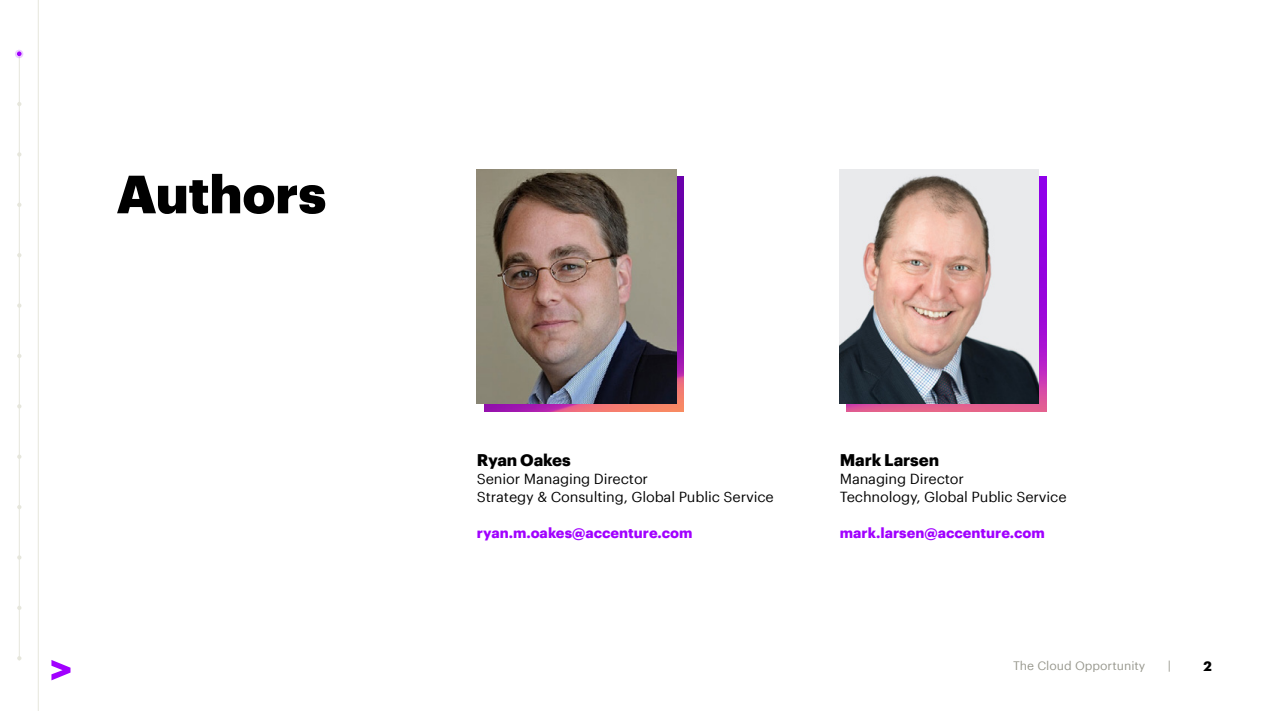
<style>
.page{position:relative;width:1263px;height:711px;background:#fff}
.page>*{position:absolute;margin:0;border:0;box-sizing:border-box;transform-origin:0 0}
.t1{font:900 52.5px "Graphik";color:#000}
.t2{font:700 16.5px "Graphik";letter-spacing:-.01em;color:#000}
.t3{font:14.25px/18px "Graphik";letter-spacing:-.01em;color:#000}
.t4{font:700 14.25px "Graphik";color:#a100ff}
.t5{font:700 13.5px "Graphik";color:#000}
.t6{font:12px "Graphik";color:#96968c}
</style>
<div class="page">
<svg style="left:51px;top:660px;width:20px;height:20px"></svg>
<svg style="left:15px;top:49px;width:9px;height:612px"></svg>
<img style="left:484px;top:176px;width:200px;height:235px">
<img style="left:477px;top:169px;width:199px;height:234px">
<img style="left:847px;top:176px;width:200px;height:235px">
<img style="left:840px;top:169px;width:199px;height:234px">
<h1 class="t1" style="left:117px;top:153px;width:211px">Authors</h1>
<p class="t2" style="left:477px;top:446px;width:95px">Ryan Oakes</p>
<p class="t3" style="left:477px;top:468px;width:298px">Senior Managing Director<br>Strategy &amp; Consulting, Global Public Service</p>
<p class="t4" style="left:477px;top:521px;width:217px">ryan.m.oakes@accenture.com</p>
<p class="t2" style="left:840px;top:446px;width:101px">Mark Larsen</p>
<p class="t3" style="left:840px;top:468px;width:228px">Managing Director<br>Technology, Global Public Service</p>
<p class="t4" style="left:840px;top:521px;width:206px">mark.larsen@accenture.com</p>
<p class="t6" style="left:1013px;top:656px;width:134px">The Cloud Opportunity</p>
<p class="t6" style="left:1168px;top:656px;width:5px">|</p>
<p class="t5" style="left:1203px;top:655px;width:10px">2</p>
</div>
